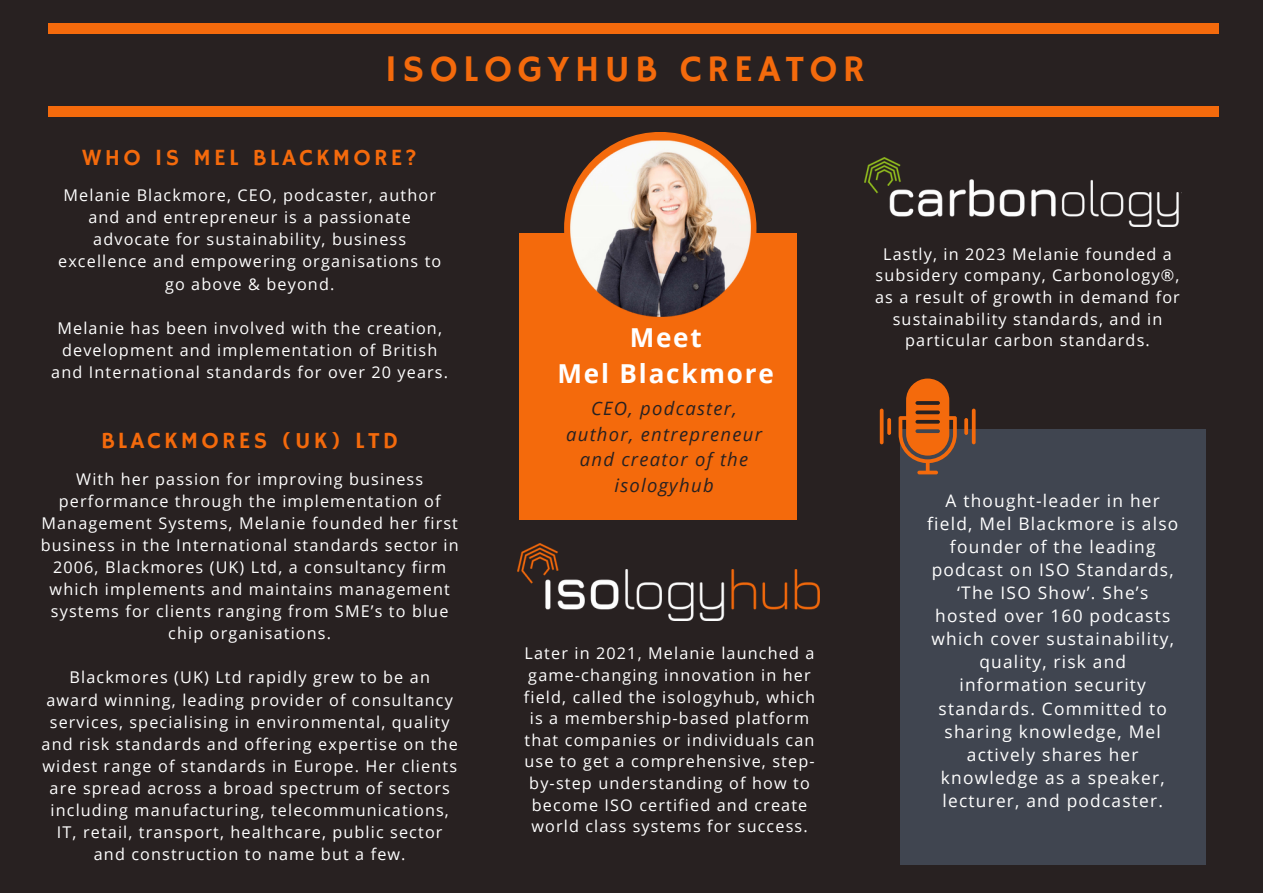
<style>
.page{position:relative;width:1263px;height:893px;background:#fff}
.page>*{position:absolute;margin:0;border:0;box-sizing:border-box;transform-origin:0 0}
.t1{font:37.6px "Hammersmith One";letter-spacing:.14em;color:#f46a0c}
.t2{font:700 26px/36px "Open Sans";letter-spacing:.07em;color:#fff;text-align:center}
.t3{font:23.2px "Hammersmith One";letter-spacing:.14em;color:#f46a0c}
.t4{font:italic 18.4px/25.6px "Open Sans";letter-spacing:.07em;color:#282121;text-align:center}
.t5{font:17.4px/23.2px "Open Sans";letter-spacing:.07em;color:#fff;text-align:center}
.t6{font:16.2px/22px "Open Sans";letter-spacing:.07em;color:#fff;text-align:center}
</style>
<div class="page">
<div style="left:0;top:0;width:1263px;height:892px;background:#282121"></div>
<div style="left:48px;top:23px;width:1170px;height:11px;background:#f46a0c"></div>
<div style="left:48px;top:106px;width:1170px;height:11px;background:#f46a0c"></div>
<div style="left:520px;top:233px;width:277px;height:287px;background:#f46a0c"></div>
<svg style="left:564px;top:132px;width:192px;height:185px"></svg>
<img style="left:570px;top:141px;width:180px;height:175px">
<div style="left:900px;top:429px;width:305px;height:435px;background:#404550"></div>
<svg style="left:880px;top:408px;width:4px;height:36px"></svg>
<svg style="left:899px;top:378px;width:58px;height:96px"></svg>
<svg style="left:887px;top:418px;width:4px;height:17px"></svg>
<svg style="left:964px;top:418px;width:4px;height:17px"></svg>
<svg style="left:972px;top:408px;width:4px;height:36px"></svg>
<img style="left:518px;top:544px;width:301px;height:76px">
<img style="left:865px;top:157px;width:314px;height:69px">
<p class="t1" style="left:385px;top:47px;width:481px">ISOLOGYHUB CREATOR</p>
<h2 class="t3" style="left:82px;top:144px;width:337px">WHO IS MEL BLACKMORE?</h2>
<p class="t6" style="left:58px;top:184px;width:385px">Melanie Blackmore, CEO, podcaster, author and and entrepreneur is a passionate advocate for sustainability, business excellence and empowering organisations to go above &amp; beyond.</p>
<p class="t6" style="left:51px;top:316px;width:398px">Melanie has been involved with the creation, development and implementation of British and International standards for over 20 years.</p>
<p class="t3" style="left:101px;top:427px;width:299px">BLACKMORES (UK) LTD</p>
<p class="t6" style="left:41px;top:467px;width:420px">With her passion for improving business performance through the implementation of Management Systems, Melanie founded her first business in the International standards sector in 2006, Blackmores (UK) Ltd, a consultancy firm which implements and maintains management systems for clients ranging from SME’s to blue chip organisations.</p>
<p class="t6" style="left:42px;top:666px;width:418px">Blackmores (UK) Ltd rapidly grew to be an<br>award winning, leading provider of consultancy services, specialising in environmental, quality and risk standards and offering expertise on the widest range of standards in Europe. Her clients are spread across a broad spectrum of sectors including manufacturing, telecommunications, IT, retail, transport, healthcare, public sector and construction to name but a few.</p>
<h3 class="t2" style="left:558px;top:319px;width:218px">Meet<br>Mel Blackmore</h3>
<p class="t4" style="left:566px;top:395px;width:197px">CEO, podcaster, author, entrepreneur and creator of the isologyhub</p>
<h4 class="t6" style="left:524px;top:642px;width:293px">Later in 2021, Melanie launched a game-changing innovation in her field, called the isologyhub, which is a membership-based platform that companies or individuals can use to get a comprehensive, step&shy;by-step understanding of how to become ISO certified and create world class systems for success.</h4>
<p class="t6" style="left:875px;top:243px;width:306px">Lastly, in 2023 Melanie founded a subsidery company, Carbonology®, as a result of growth in demand for sustainability standards, and in particular carbon standards.</p>
<p class="t5" style="left:927px;top:488px;width:253px">A thought-leader in her field, Mel Blackmore is also founder of the leading podcast on ISO Standards, ‘The ISO Show’. She’s hosted over 160 podcasts which cover sustainability, quality, risk and information security standards. Committed to sharing knowledge, Mel actively shares her knowledge as a speaker, lecturer, and podcaster.</p>
</div>
